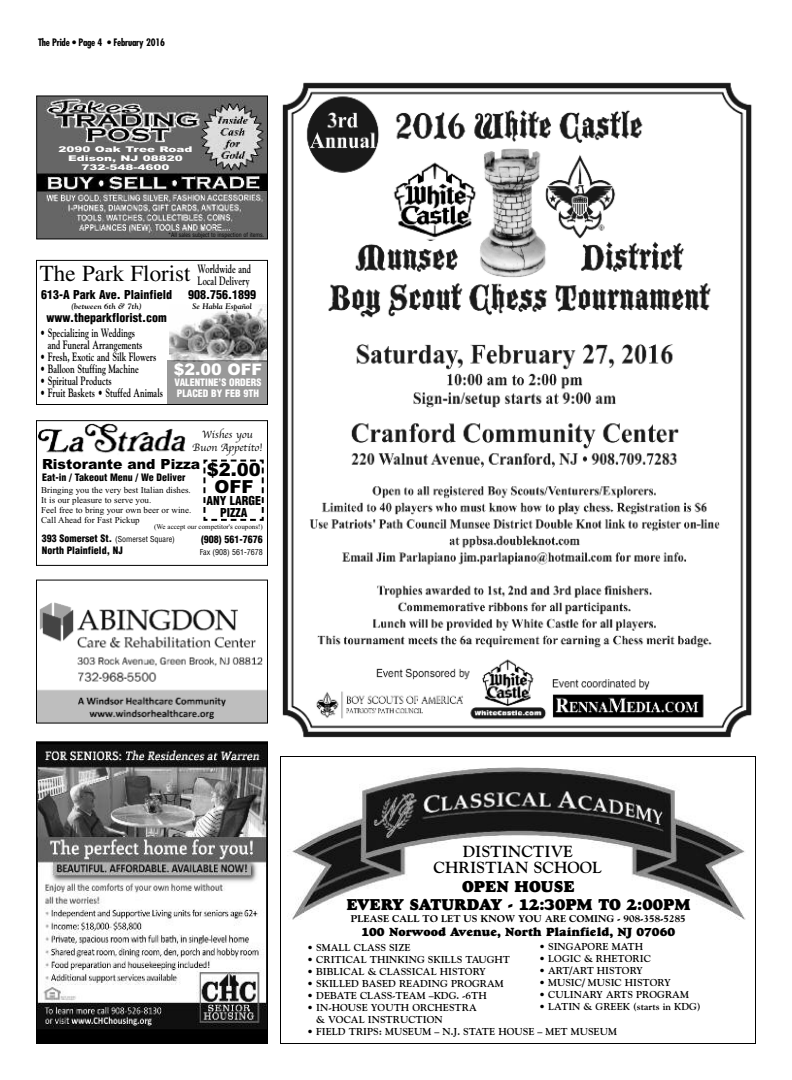
<style>
.page{position:relative;width:792px;height:1080px;background:#fff}
.page>*{position:absolute;margin:0;border:0;box-sizing:border-box;transform-origin:0 0}
.t1{font:23px "Times";color:#000}
.t2{font:900 18px/17px "Arial";color:#000;text-align:center}
.t3{font:16px/18px "Goudy Heavyface";color:#000;text-align:center}
.t4{font:700 16px/16px "Goudy";color:#000;text-align:center}
.t5{font:900 16px "Arial";color:#fff}
.t6{font:900 14px "Arial";color:#000}
.t7{font:700 12px/12px "Goudy";color:#000;scale:.7 1}
.t8{font:900 condensed 12px/12px "Helvetica";color:#000;text-align:center}
.t9{font:12px "Goudy Heavyface";color:#000}
.t10{font:11px/13px "Apple Chancery";color:#000;text-align:center}
.t11{font:700 10px/12px "Goudy";color:#000}
.t12{font:900 condensed 10px "Helvetica";color:#000}
.t13{font:800 10px "Goudy";color:#000}
.t14{font:900 condensed 10px/11px "Helvetica";color:#fff}
.t15{font:700 condensed 10px "Futura";letter-spacing:-.025em;color:#000}
.t16{font:9px/10px "Times New Roman";color:#000}
.t17{font:condensed 8px "Helvetica";color:#000}
.t18{font:italic 700 8px "Goudy";color:#000}
.t19{font:900 7.9px/9px "Arial";color:#fff;text-align:center;scale:1.52 1}
.t20{font:7px "Times New Roman";color:#000}
.t21{font:condensed 6px "Helvetica";color:#000}
.s1{font-weight:900;font-size:10px}
</style>
<div class="page">
<img style="left:38px;top:423px;width:148px;height:30px">
<div style="left:36px;top:420px;width:232px;height:146px;border:1px solid #000"></div>
<svg style="left:203px;top:459px;width:61px;height:62px"></svg>
<img style="left:38px;top:602px;width:228px;height:120px">
<div style="left:36px;top:580px;width:232px;height:144px;border:1px solid #000"></div>
<img style="left:38px;top:743px;width:228px;height:299px">
<div style="left:36px;top:741px;width:232px;height:303px;border:1px solid #000"></div>
<div style="left:280px;top:756px;width:476px;height:288px;border:1px solid #000"></div>
<img style="left:291px;top:767px;width:455px;height:153px">
<img style="left:169px;top:304px;width:97px;height:56px">
<div style="left:168px;top:360px;width:100px;height:43px;background:#999"></div>
<div style="left:36px;top:260px;width:232px;height:145px;border:1px solid #000"></div>
<img style="left:282px;top:82px;width:470px;height:656px">
<img style="left:38px;top:97px;width:228px;height:140px">
<div style="left:36px;top:95px;width:232px;height:144px;border:1px solid #000"></div>
<p class="t15" style="left:38px;top:38px;width:128px">The Pride • Page 4 • February 2016</p>
<p class="t19" style="left:59px;top:144px;width:90px">2090 Oak Tree Road<br>Edison, NJ 08820<br>732-548-4600</p>
<p class="t21" style="left:168px;top:231px;width:98px">*All sales subject to inspection of items.</p>
<p class="t7" style="left:198px;top:263px;width:78px">Worldwide and<br>Local Delivery</p>
<p class="t8" style="left:188px;top:289px;width:69px">908.756.1899</p>
<p class="t18" style="left:193px;top:301px;width:61px">Se Habla Español</p>
<h1 class="t1" style="left:40px;top:260px;width:152px">The Park Florist</h1>
<p class="t8" style="left:41px;top:289px;width:133px">613-A Park Ave. Plainfield</p>
<p class="t18" style="left:71px;top:301px;width:72px">(between 6th &amp; 7th)</p>
<p class="t8" style="left:47px;top:312px;width:122px">www.theparkflorist.com</p>
<p class="t7" style="left:48px;top:327px;width:137px;text-indent:-8px">• Specializing in Weddings and Funeral Arrangements</p>
<p class="t7" style="left:40px;top:351px;width:168px">• Fresh, Exotic and Silk Flowers</p>
<p class="t7" style="left:40px;top:363px;width:142px">• Balloon Stuffing Machine</p>
<p class="t7" style="left:40px;top:375px;width:104px">• Spiritual Products</p>
<p class="t7" style="left:40px;top:387px;width:177px">• Fruit Baskets • Stuffed Animals</p>
<h3 class="t5" style="left:174px;top:361px;width:90px">$2.00 OFF</h3>
<p class="t14" style="left:175px;top:378px;width:88px">VALENTINE’S ORDERS<br>PLACED BY FEB 9TH</p>
<p class="t10" style="left:192px;top:428px;width:71px">Wishes you<br>Buon Appetito!</p>
<h3 class="t6" style="left:42px;top:456px;width:160px">Ristorante and Pizza</h3>
<p class="t12" style="left:42px;top:472px;width:145px">Eat-in / Takeout Menu / We Deliver</p>
<h2 class="t2" style="left:207px;top:461px;width:56px">$2.00<br>OFF</h2>
<p class="t8" style="left:207px;top:495px;width:56px">ANY LARGE<br>PIZZA</p>
<p class="t12" style="left:201px;top:534px;width:63px">(908) 561-7676</p>
<p class="t17" style="left:200px;top:547px;width:65px">Fax (908) 561-7678</p>
<p class="t16" style="left:41px;top:485px;width:152px">Bringing you the very best Italian dishes.<br>It is our pleasure to serve you.<br>Feel free to bring your own beer or wine.<br>Call Ahead for Fast Pickup</p>
<p class="t20" style="left:154px;top:523px;width:110px">(We accept our competitor's coupons!)</p>
<p class="t17" style="left:42px;top:535px;width:135px"><span class="s1">393 Somerset St.</span> (Somerset Square)</p>
<p class="t12" style="left:42px;top:545px;width:83px">North Plainfield, NJ</p>
<h3 class="t4" style="left:434px;top:844px;width:170px">DISTINCTIVE<br>CHRISTIAN SCHOOL</h3>
<h3 class="t3" style="left:346px;top:879px;width:346px">OPEN HOUSE<br>EVERY SATURDAY - 12:30PM TO 2:00PM</h3>
<p class="t13" style="left:351px;top:914px;width:337px">PLEASE CALL TO LET US KNOW YOU ARE COMING - 908-358-5285</p>
<p class="t9" style="left:361px;top:927px;width:315px">100 Norwood Avenue, North Plainfield, NJ 07060</p>
<p class="t11" style="left:539px;top:941px;width:106px">• SINGAPORE MATH</p>
<p class="t11" style="left:539px;top:953px;width:113px">• LOGIC &amp; RHETORIC</p>
<p class="t11" style="left:539px;top:965px;width:105px">• ART/ART HISTORY</p>
<p class="t11" style="left:539px;top:977px;width:133px">• MUSIC/ MUSIC HISTORY</p>
<p class="t11" style="left:539px;top:989px;width:151px">• CULINARY ARTS PROGRAM</p>
<p class="t11" style="left:539px;top:1001px;width:163px">• LATIN &amp; GREEK (starts in KDG)</p>
<p class="t11" style="left:307px;top:941px;width:105px">• SMALL CLASS SIZE</p>
<p class="t11" style="left:307px;top:953px;width:205px">• CRITICAL THINKING SKILLS TAUGHT</p>
<p class="t11" style="left:307px;top:965px;width:180px">• BIBLICAL &amp; CLASSICAL HISTORY</p>
<p class="t11" style="left:307px;top:977px;width:198px">• SKILLED BASED READING PROGRAM</p>
<p class="t11" style="left:307px;top:989px;width:181px">• DEBATE CLASS-TEAM –KDG. -6TH</p>
<p class="t11" style="left:316px;top:1001px;width:162px;text-indent:-9px">• IN-HOUSE YOUTH ORCHESTRA &amp; VOCAL INSTRUCTION</p>
<p class="t11" style="left:307px;top:1025px;width:311px">• FIELD TRIPS: MUSEUM – N.J. STATE HOUSE – MET MUSEUM</p>
</div>
